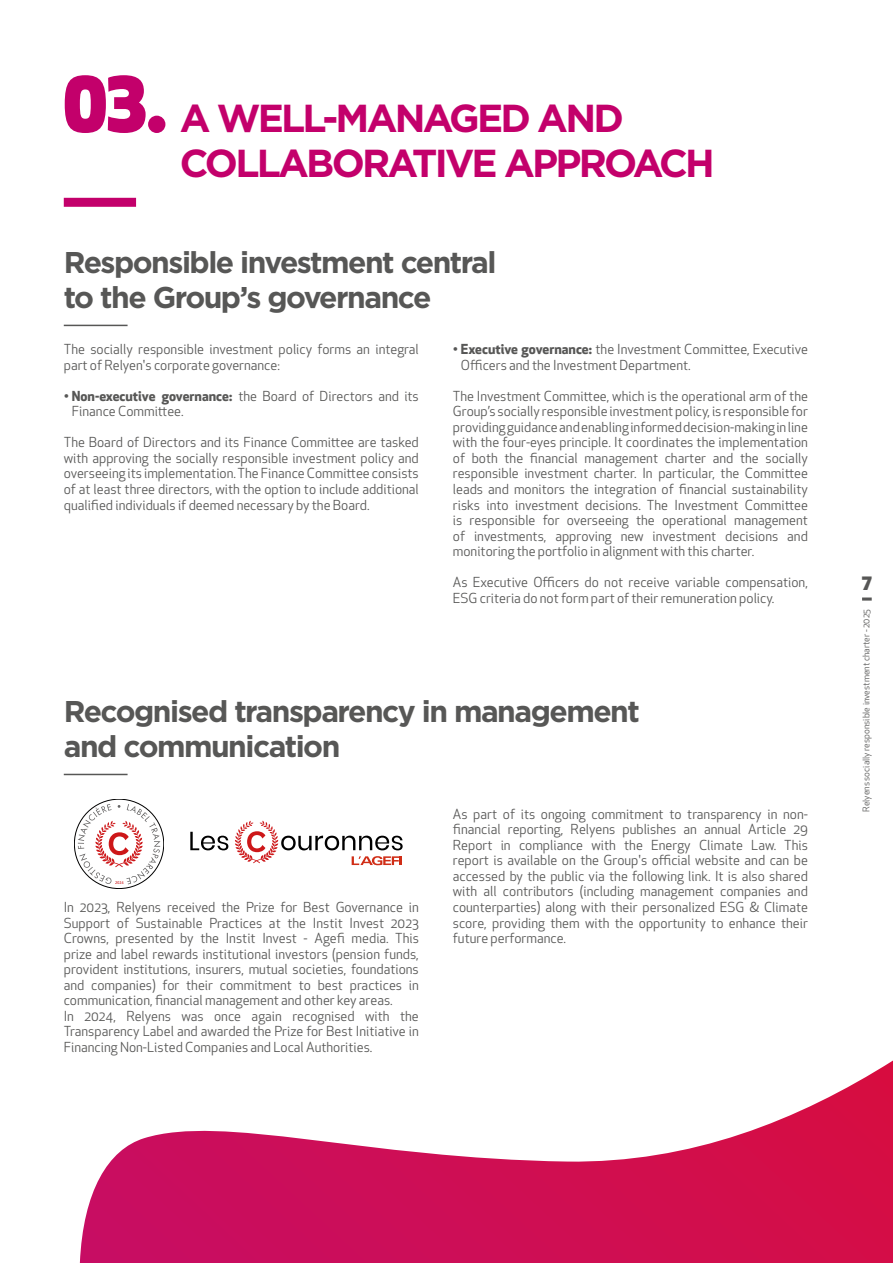
<style>
.page{position:relative;width:893px;height:1263px;background:#fff}
.page>*{position:absolute;margin:0;border:0;box-sizing:border-box;transform-origin:0 0}
.t1{font:700 39px/44.8px "Gotham";letter-spacing:-.07em;color:#c3006b}
.t2{font:700 30px/34.5px "Gotham";letter-spacing:-.05em;color:#575756}
.t3{font:900 18px "Apex New";color:#575756}
.t4{font:13.5px/15.6px "Apex New";color:#575756}
.t5{font:9px "Apex New";color:#575756}
.s1{font-family:"Apex New";font-weight:900;font-size:73.5px}
.s2{font-weight:700}
</style>
<div class="page">
<svg style="left:862px;top:597px;width:10px;height:4px"></svg>
<svg style="left:80px;top:1060px;width:813px;height:203px"></svg>
<svg style="left:190px;top:821px;width:213px;height:44px"></svg>
<svg style="left:78px;top:804px;width:83px;height:80px"></svg>
<div style="left:64px;top:198px;width:72px;height:9px;background:#c3006b"></div>
<hr style="left:64px;top:325px;width:64px;height:1px;background:#575756">
<hr style="left:64px;top:774px;width:64px;height:1px;background:#575756">
<h1 class="t1" style="left:180px;top:95px;width:537px;text-indent:-116px"><span class="s1">03.</span> A WELL-MANAGED AND<br>COLLABORATIVE APPROACH</h1>
<h2 class="t2" style="left:64px;top:245px;width:434px">Responsible investment central to the Group’s governance</h2>
<p class="t4" style="left:64px;top:342px;width:357px">The socially responsible investment policy forms an integral part of Relyen's corporate governance:</p>
<p class="t4" style="left:72px;top:388px;width:348px;text-indent:-8px"><span class="s2">• Non-executive governance:</span> the Board of Directors and its<br>Finance Committee.</p>
<p class="t4" style="left:64px;top:435px;width:357px;text-align:justify">The Board of Directors and its Finance Committee are tasked with approving the socially responsible investment policy and overseeing its implementation. The Finance Committee consists of at least three directors, with the option to include additional qualified individuals if deemed necessary by the Board.</p>
<p class="t4" style="left:461px;top:342px;width:348px;text-indent:-8px"><span class="s2">• Executive governance:</span> the Investment Committee, Executive<br>Officers and the Investment Department.</p>
<p class="t4" style="left:453px;top:388px;width:357px;text-align:justify">The Investment Committee, which is the operational arm of the Group’s socially responsible investment policy, is responsible for providing guidance and enabling informed decision-making in line with the four-eyes principle. It coordinates the implementation of both the financial management charter and the socially responsible investment charter. In particular, the Committee leads and monitors the integration of financial sustainability risks into investment decisions. The Investment Committee is responsible for overseeing the operational management of investments, approving new investment decisions and monitoring the portfolio in alignment with this charter.</p>
<p class="t4" style="left:453px;top:574px;width:357px">As Executive Officers do not receive variable compensation,<br>ESG criteria do not form part of their remuneration policy.</p>
<h2 class="t2" style="left:64px;top:694px;width:578px">Recognised transparency in management and communication</h2>
<p class="t4" style="left:64px;top:899px;width:357px">In 2023, Relyens received the Prize for Best Governance in Support of Sustainable Practices at the Instit Invest 2023<br>Crowns, presented by the Instit Invest - Agefi media. This prize and label rewards institutional investors (pension funds, provident institutions, insurers, mutual societies, foundations and companies) for their commitment to best practices in communication, financial management and other key areas.<br>In 2024, Relyens was once again recognised with the Transparency Label and awarded the Prize for Best Initiative in Financing Non-Listed Companies and Local Authorities.</p>
<p class="t4" style="left:453px;top:806px;width:357px;text-align:justify">As part of its ongoing commitment to transparency in non&shy;financial reporting, Relyens publishes an annual Article 29<br>Report in compliance with the Energy Climate Law. This report is available on the Group's official website and can be accessed by the public via the following link. It is also shared with all contributors (including management companies and counterparties) along with their personalized ESG &amp; Climate score, providing them with the opportunity to enhance their future performance.</p>
<h3 class="t3" style="left:862px;top:571px;width:11px">7</h3>
<p class="t5" style="left:860px;top:812px;width:204px;rotate:-90deg">Relyens socially responsible investment charter - 2025</p>
</div>
